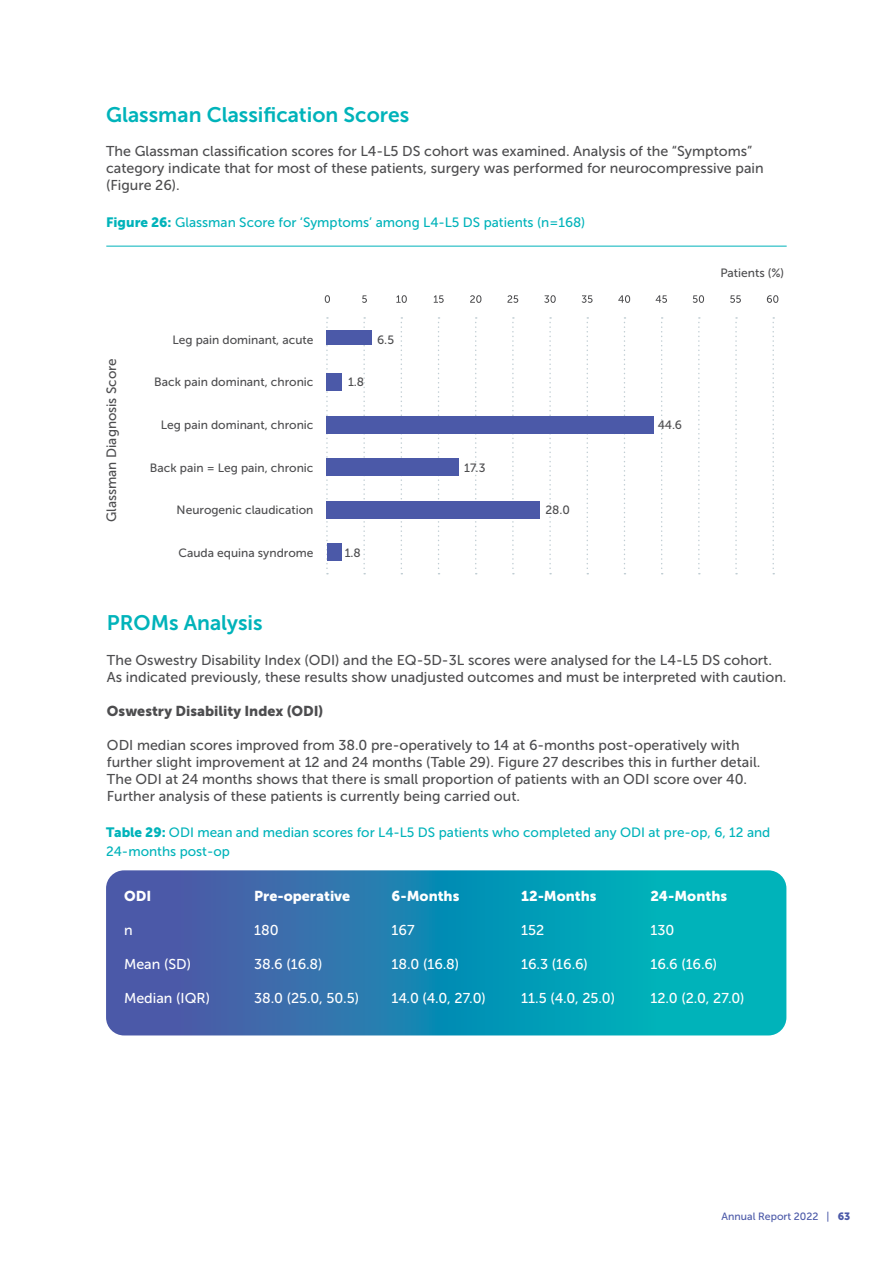
<style>
.page{position:relative;width:893px;height:1263px;background:#fff}
.page>*{position:absolute;margin:0;border:0;box-sizing:border-box;transform-origin:0 0}
.t1{font:21px "Museo Sans 700";color:#00b3ba}
.t2{font:14.25px/17.1px "Museo Sans 500";color:#4d4d4f}
.t3{font:14.25px "Museo Sans 500";color:#fff}
.t4{font:14.25px "Museo Sans 900";color:#fff}
.t5{font:14.25px "Museo Sans 900";color:#4d4d4f}
.t6{font:13.5px/19.5px "Museo Sans 500";color:#00b3ba}
.t7{font:13.5px "Museo Sans 500";color:#4d4d4f}
.t8{font:12px "Museo Sans 500";color:#4d4d4f}
.t9{font:10.5px "Museo Sans 500";color:#4b59a8}
.s1{font-family:"Museo Sans 900"}
</style>
<div class="page">
<svg style="left:475px;top:317px;width:2px;height:257px"></svg>
<svg style="left:549px;top:317px;width:2px;height:257px"></svg>
<svg style="left:624px;top:317px;width:1px;height:257px"></svg>
<svg style="left:698px;top:317px;width:2px;height:257px"></svg>
<svg style="left:772px;top:317px;width:2px;height:257px"></svg>
<svg style="left:363px;top:317px;width:2px;height:257px"></svg>
<svg style="left:401px;top:317px;width:1px;height:257px"></svg>
<svg style="left:438px;top:317px;width:1px;height:257px"></svg>
<svg style="left:512px;top:317px;width:2px;height:257px"></svg>
<svg style="left:586px;top:317px;width:2px;height:257px"></svg>
<svg style="left:661px;top:317px;width:2px;height:257px"></svg>
<svg style="left:735px;top:317px;width:2px;height:257px"></svg>
<svg style="left:325px;top:295px;width:5px;height:8px"></svg>
<svg style="left:544px;top:295px;width:12px;height:8px"></svg>
<svg style="left:434px;top:295px;width:10px;height:8px"></svg>
<svg style="left:656px;top:295px;width:11px;height:8px"></svg>
<svg style="left:362px;top:295px;width:5px;height:8px"></svg>
<svg style="left:582px;top:295px;width:11px;height:8px"></svg>
<svg style="left:470px;top:295px;width:11px;height:8px"></svg>
<svg style="left:693px;top:295px;width:11px;height:8px"></svg>
<svg style="left:396px;top:295px;width:11px;height:8px"></svg>
<svg style="left:618px;top:295px;width:12px;height:8px"></svg>
<svg style="left:507px;top:295px;width:11px;height:8px"></svg>
<svg style="left:730px;top:295px;width:11px;height:8px"></svg>
<svg style="left:767px;top:295px;width:11px;height:8px"></svg>
<svg style="left:326px;top:317px;width:2px;height:257px"></svg>
<div style="left:326px;top:373px;width:16px;height:18px;background:#4b59a8"></div>
<div style="left:326px;top:416px;width:327px;height:17px;background:#4b59a8"></div>
<div style="left:326px;top:458px;width:132px;height:18px;background:#4b59a8"></div>
<div style="left:326px;top:501px;width:213px;height:17px;background:#4b59a8"></div>
<div style="left:327px;top:544px;width:14px;height:17px;background:#4b59a8"></div>
<div style="left:326px;top:331px;width:45px;height:14px;background:#4b59a8"></div>
<svg style="left:106px;top:870px;width:680px;height:165px;background:#1c8ab2"></svg>
<hr style="left:106px;top:246px;width:681px;height:1px;background:#00b3ba">
<h1 class="t1" style="left:106px;top:103px;width:304px">Glassman Classification Scores</h1>
<p class="t2" style="left:106px;top:143px;width:659px">The Glassman classification scores for L4-L5 DS cohort was examined. Analysis of the “Symptoms” category indicate that for most of these patients, surgery was performed for neurocompressive pain (Figure 26).</p>
<p class="t6" style="left:106px;top:213px;width:481px"><span class="s1">Figure 26:</span> Glassman Score for ‘Symptoms’ among L4-L5 DS patients (n=168)</p>
<p class="t7" style="left:104px;top:522px;width:165px;rotate:-90deg">Glassman Diagnosis Score</p>
<p class="t8" style="left:172px;top:333px;width:142px">Leg pain dominant, acute</p>
<p class="t8" style="left:154px;top:376px;width:161px">Back pain dominant, chronic</p>
<p class="t8" style="left:161px;top:418px;width:154px">Leg pain dominant, chronic</p>
<p class="t8" style="left:150px;top:461px;width:165px">Back pain = Leg pain, chronic</p>
<p class="t8" style="left:177px;top:503px;width:138px">Neurogenic claudication</p>
<p class="t8" style="left:178px;top:546px;width:137px">Cauda equina syndrome</p>
<p class="t8" style="left:348px;top:376px;width:18px">1.8</p>
<p class="t8" style="left:377px;top:333px;width:18px">6.5</p>
<p class="t8" style="left:345px;top:546px;width:18px">1.8</p>
<p class="t8" style="left:464px;top:461px;width:23px">17.3</p>
<p class="t8" style="left:545px;top:503px;width:26px">28.0</p>
<p class="t8" style="left:720px;top:266px;width:65px">Patients (%)</p>
<p class="t8" style="left:658px;top:418px;width:26px">44.6</p>
<h1 class="t1" style="left:107px;top:611px;width:157px">PROMs Analysis</h1>
<p class="t2" style="left:107px;top:651px;width:681px">The Oswestry Disability Index (ODI) and the EQ-5D-3L scores were analysed for the L4-L5 DS cohort.<br>As indicated previously, these results show unadjusted outcomes and must be interpreted with caution.</p>
<p class="t5" style="left:107px;top:703px;width:218px">Oswestry Disability Index (ODI)</p>
<p class="t2" style="left:107px;top:736px;width:655px">ODI median scores improved from 38.0 pre-operatively to 14 at 6-months post-operatively with further slight improvement at 12 and 24 months (Table 29). Figure 27 describes this in further detail.<br>The ODI at 24 months shows that there is small proportion of patients with an ODI score over 40.<br>Further analysis of these patients is currently being carried out.</p>
<p class="t6" style="left:106px;top:822px;width:666px"><span class="s1">Table 29:</span> ODI mean and median scores for L4-L5 DS patients who completed any ODI at pre-op, 6, 12 and<br>24-months post-op</p>
<p class="t4" style="left:124px;top:888px;width:29px">ODI</p>
<p class="t4" style="left:254px;top:888px;width:98px">Pre-operative</p>
<p class="t4" style="left:392px;top:888px;width:69px">6-Months</p>
<p class="t4" style="left:521px;top:888px;width:77px">12-Months</p>
<p class="t4" style="left:650px;top:888px;width:78px">24-Months</p>
<p class="t3" style="left:124px;top:922px;width:10px">n</p>
<p class="t3" style="left:254px;top:922px;width:26px">180</p>
<p class="t3" style="left:392px;top:922px;width:25px">167</p>
<p class="t3" style="left:521px;top:922px;width:25px">152</p>
<p class="t3" style="left:650px;top:922px;width:25px">130</p>
<p class="t3" style="left:124px;top:956px;width:68px">Mean (SD)</p>
<p class="t3" style="left:254px;top:956px;width:70px">38.6 (16.8)</p>
<p class="t3" style="left:392px;top:956px;width:69px">18.0 (16.8)</p>
<p class="t3" style="left:521px;top:956px;width:68px">16.3 (16.6)</p>
<p class="t3" style="left:650px;top:956px;width:68px">16.6 (16.6)</p>
<p class="t3" style="left:124px;top:990px;width:87px">Median (IQR)</p>
<p class="t3" style="left:254px;top:990px;width:106px">38.0 (25.0, 50.5)</p>
<p class="t3" style="left:392px;top:990px;width:96px">14.0 (4.0, 27.0)</p>
<p class="t3" style="left:521px;top:990px;width:95px">11.5 (4.0, 25.0)</p>
<p class="t3" style="left:650px;top:990px;width:96px">12.0 (2.0, 27.0)</p>
<p class="t9" style="left:722px;top:1211px;width:130px">Annual Report 2022 | <span class="s1">63</span></p>
</div>
